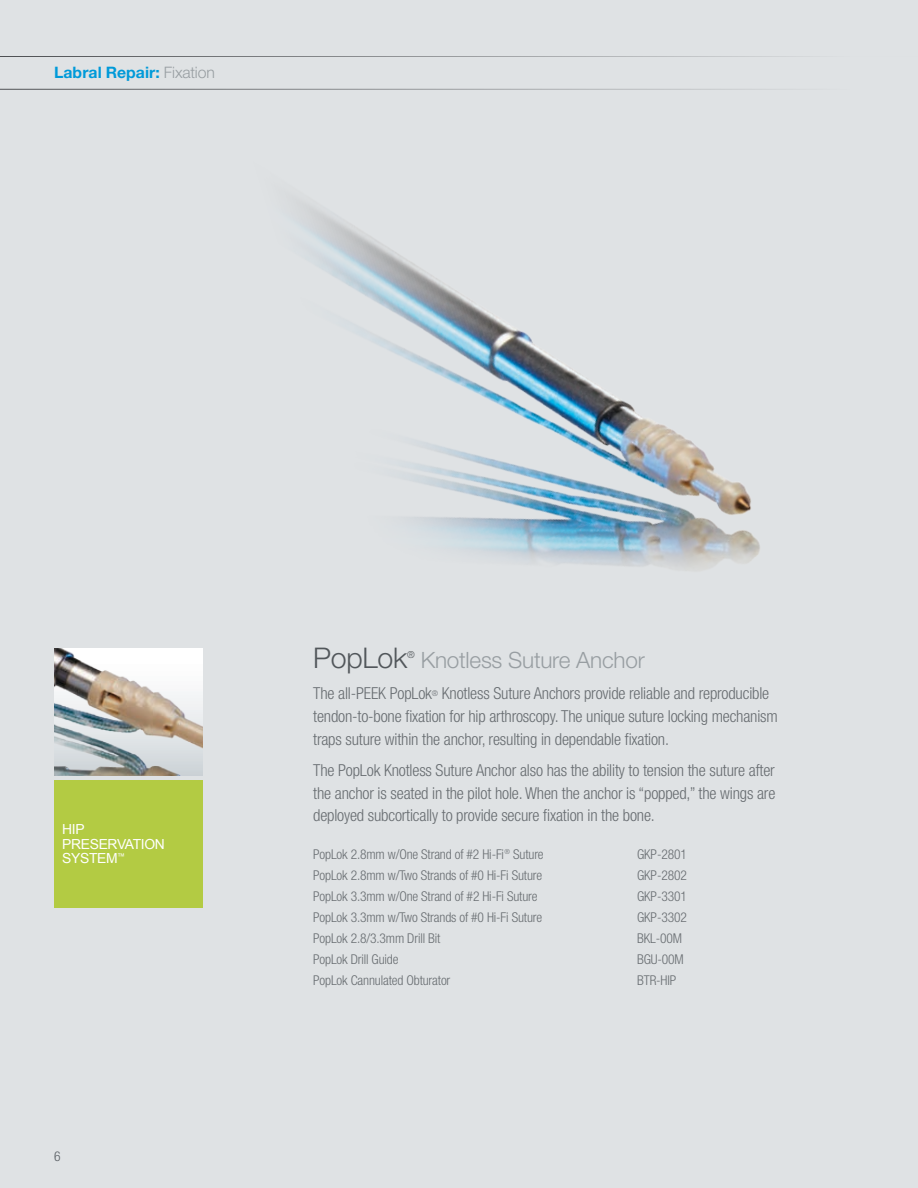
<style>
.page{position:relative;width:918px;height:1188px;background:#dfe2e4}
.page>*{position:absolute;margin:0;border:0;box-sizing:border-box;transform-origin:0 0}
.t1{font:300 28.5px "Helvetica Neue LT Std";letter-spacing:-.01em;color:#52575b}
.t2{font:300 22.5px "Helvetica Neue LT Std";letter-spacing:-.01em;color:#989ea2}
.t3{font:300 condensed 16.5px/22.5px "Helvetica Neue LT Std";letter-spacing:-.01em;color:#686d71}
.t4{font:700 15.75px "Helvetica Neue LT Std";letter-spacing:.005em;color:#009ad9}
.t5{font:13.8px/14.5px "Arial";letter-spacing:-.025em;color:#fff}
.t6{font:300 condensed 13.5px "Helvetica Neue LT Std";letter-spacing:-.01em;color:#686d71}
.t7{font:300 9.6px "Helvetica Neue LT Std";color:#52575b}
.s1{font-weight:300;color:#989ea2}
</style>
<div class="page">
<img style="left:54px;top:648px;width:149px;height:128px">
<img style="left:300px;top:203px;width:460px;height:368px">
<div style="left:54px;top:780px;width:149px;height:128px;background:#b3cb43"></div>
<p class="t4" style="left:54px;top:63px;width:162px">Labral Repair: <span class="s1">Fixation</span></p>
<p class="t5" style="left:62px;top:822px;width:104px">HIP<br>PRESERVATION<br>SYSTEM<sup>™</sup></p>
<p class="t6" style="left:54px;top:1148px;width:8px">6</p>
<h1 class="t1" style="left:313px;top:641px;width:96px">PopLok</h1>
<p class="t7" style="left:407px;top:649px;width:9px">®</p>
<h2 class="t2" style="left:421px;top:647px;width:226px">Knotless Suture Anchor</h2>
<p class="t3" style="left:313px;top:682px;width:466px">The all-PEEK PopLok<sup>®</sup> Knotless Suture Anchors provide reliable and reproducible tendon-to-bone fixation for hip arthroscopy. The unique suture locking mechanism traps suture within the anchor, resulting in dependable fixation.</p>
<p class="t3" style="left:313px;top:759px;width:464px;text-align:justify">The PopLok Knotless Suture Anchor also has the ability to tension the suture after the anchor is seated in the pilot hole. When the anchor is “popped,” the wings are deployed subcortically to provide secure fixation in the bone.</p>
<p class="t6" style="left:313px;top:847px;width:232px">PopLok 2.8mm w/One Strand of #2 Hi-Fi<sup>®</sup> Suture</p>
<p class="t6" style="left:637px;top:847px;width:51px">GKP-2801</p>
<p class="t6" style="left:313px;top:868px;width:231px">PopLok 2.8mm w/Two Strands of #0 Hi-Fi Suture</p>
<p class="t6" style="left:637px;top:868px;width:51px">GKP-2802</p>
<p class="t6" style="left:313px;top:889px;width:226px">PopLok 3.3mm w/One Strand of #2 Hi-Fi Suture</p>
<p class="t6" style="left:637px;top:889px;width:51px">GKP-3301</p>
<p class="t6" style="left:313px;top:910px;width:231px">PopLok 3.3mm w/Two Strands of #0 Hi-Fi Suture</p>
<p class="t6" style="left:637px;top:910px;width:51px">GKP-3302</p>
<p class="t6" style="left:313px;top:931px;width:129px">PopLok 2.8/3.3mm Drill Bit</p>
<p class="t6" style="left:637px;top:931px;width:46px">BKL-00M</p>
<p class="t6" style="left:313px;top:952px;width:87px">PopLok Drill Guide</p>
<p class="t6" style="left:637px;top:952px;width:48px">BGU-00M</p>
<p class="t6" style="left:313px;top:973px;width:139px">PopLok Cannulated Obturator</p>
<p class="t6" style="left:637px;top:973px;width:41px">BTR-HIP</p>
</div>
